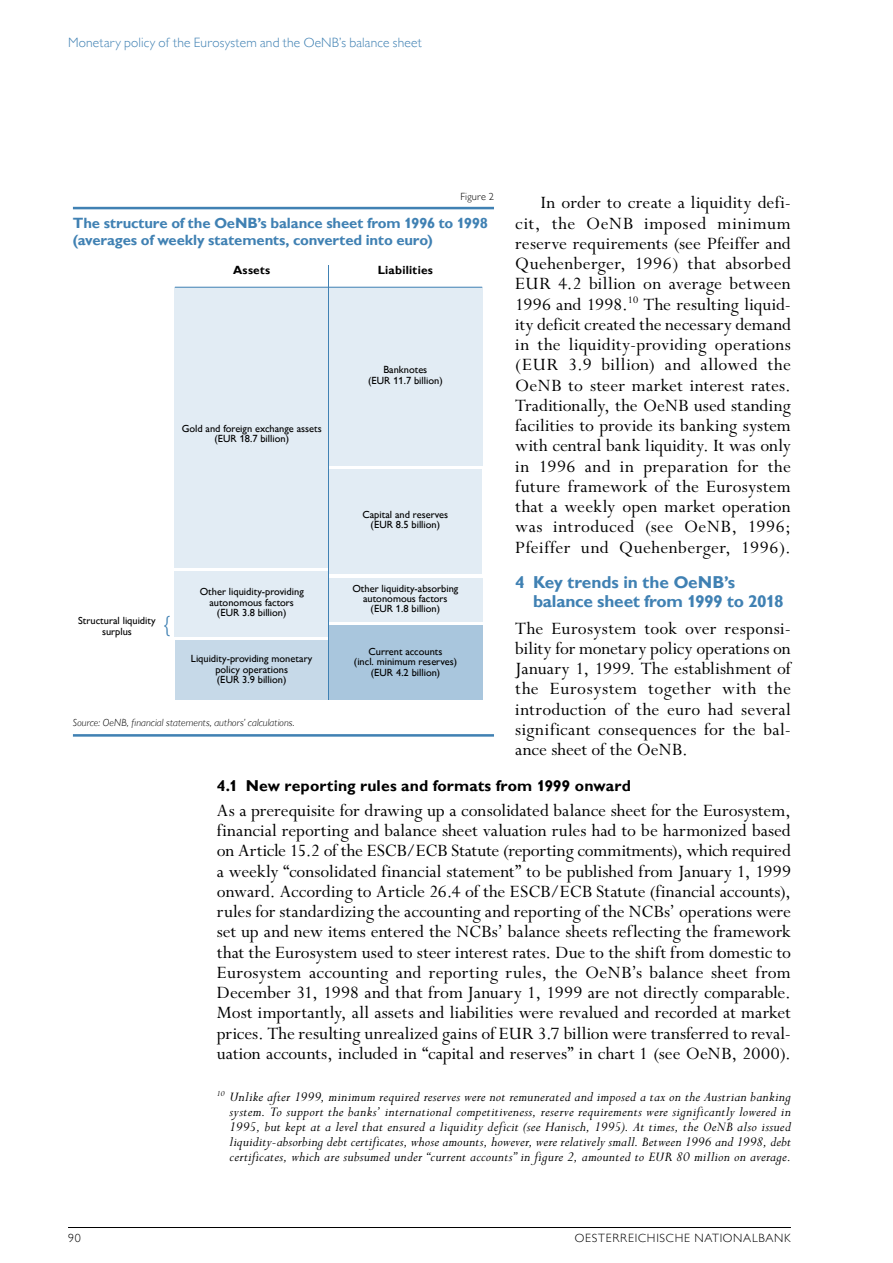
<style>
.page{position:relative;width:893px;height:1263px;background:#fff}
.page>*{position:absolute;margin:0;border:0;box-sizing:border-box;transform-origin:0 0}
.t1{font:300 22.2px "Gill Sans MT Pro";color:#4081b3}
.Text_ohne_Einzug{font:19.5px/20.2px "Perpetua Std";letter-spacing:.01em;color:#000;text-align:justify}
.Text{font:19.5px/20.2px "Perpetua Std";letter-spacing:.01em;color:#000}
.H3_Titel_blau{font:700 17.25px/19.5px "Gill Sans MT Pro";letter-spacing:-.015em;color:#4081b3}
.H4_Titel_schwarz{font:700 15.75px "Gill Sans MT Pro";letter-spacing:.005em;color:#000}
.Fussnote{font:italic 15px/15px "Perpetua Std";letter-spacing:.015em;color:#000;text-align:justify}
.t2{font:700 14.85px/16.8px "Gill Sans MT Pro";letter-spacing:-.01em;color:#4081b3}
.t3{font:300 13.5px "Gill Sans MT Pro";letter-spacing:.01em;color:#4081b3}
.t4{font:300 12px "Gill Sans MT Pro";letter-spacing:.06em;color:#000}
.t5{font:700 11.85px "Gill Sans MT Pro";letter-spacing:.02em;color:#000}
.t6{font:500 10.35px/10.4px "Gill Sans MT Pro";color:#000;text-align:center}
.t7{font:italic 300 10.35px "Gill Sans MT Pro";letter-spacing:.01em;color:#000}
.t8{font:300 10.35px "Gill Sans MT Pro";letter-spacing:.015em;color:#000}
</style>
<div class="page">
<hr style="left:68px;top:1227px;width:723px;height:1px;background:#000">
<div style="left:329px;top:578px;width:153px;height:43px;background:#e2ecf4"></div>
<div style="left:329px;top:469px;width:153px;height:105px;background:#e2ecf4"></div>
<div style="left:329px;top:287px;width:153px;height:179px;background:#e2ecf4"></div>
<div style="left:175px;top:640px;width:153px;height:60px;background:#c6d9e8"></div>
<div style="left:175px;top:571px;width:153px;height:65px;background:#e2ecf4"></div>
<div style="left:175px;top:287px;width:153px;height:280px;background:#e2ecf4"></div>
<hr style="left:73px;top:207px;width:421px;height:2px;background:#4081b3">
<hr style="left:73px;top:734px;width:421px;height:3px;background:#4081b3">
<hr style="left:175px;top:287px;width:307px;height:1px;background:#4081b3">
<div style="left:329px;top:625px;width:153px;height:74px;background:#a9c6dd"></div>
<hr style="left:328px;top:265px;width:1px;height:435px;background:#4081b3">
<p class="t3" style="left:68px;top:35px;width:355px">Monetary policy of the Eurosystem and the OeNB’s balance sheet</p>
<p class="t8" style="left:460px;top:190px;width:35px">Figure 2</p>
<p class="Text" style="left:515px;top:193px;width:277px;text-indent:26px">In order to create a liquidity defi&shy;cit, the OeNB imposed minimum reserve requirements (see Pfeiffer and Quehenberger, 1996) that absorbed EUR 4.2 billion on average between 1996 and 1998.<sup>10</sup> The resulting liquid&shy;ity deficit created the necessary demand in the liquidity-providing operations (EUR 3.9 billion) and allowed the OeNB to steer market interest rates.<br>Traditionally, the OeNB used standing facilities to provide its banking system with central bank liquidity. It was only in 1996 and in preparation for the future framework of the Eurosystem that a weekly open market operation was introduced (see OeNB, 1996; Pfeiffer und Quehenberger, 1996).</p>
<h3 class="H3_Titel_blau" style="left:533px;top:572px;width:252px;text-indent:-18px">4 Key trends in the OeNB’s balance sheet from 1999 to 2018</h3>
<p class="Text_ohne_Einzug" style="left:515px;top:619px;width:277px">The Eurosystem took over responsi&shy;bility for monetary policy operations on January 1, 1999. The establishment of the Eurosystem together with the introduction of the euro had several significant consequences for the bal&shy;ance sheet of the OeNB.</p>
<h4 class="H4_Titel_schwarz" style="left:217px;top:776px;width:415px">4.1 New reporting rules and formats from 1999 onward</h4>
<p class="Text_ohne_Einzug" style="left:217px;top:801px;width:576px">As a prerequisite for drawing up a consolidated balance sheet for the Eurosystem, financial reporting and balance sheet valuation rules had to be harmonized based on Article 15.2 of the ESCB/ECB Statute (reporting commitments), which required a weekly “consolidated financial statement” to be published from January 1, 1999 onward. According to Article 26.4 of the ESCB/ECB Statute (financial accounts), rules for standardizing the accounting and reporting of the NCBs’ operations were set up and new items entered the NCBs’ balance sheets reflecting the framework that the Eurosystem used to steer interest rates. Due to the shift from domestic to Eurosystem accounting and reporting rules, the OeNB’s balance sheet from December 31, 1998 and that from January 1, 1999 are not directly comparable.<br>Most importantly, all assets and liabilities were revalued and recorded at market prices. The resulting unrealized gains of EUR 3.7 billion were transferred to reval&shy;uation accounts, included in “capital and reserves” in chart 1 (see OeNB, 2000).</p>
<p class="Fussnote" style="left:230px;top:1090px;width:563px;text-indent:-13px"><sup>10</sup> Unlike after 1999, minimum required reserves were not remunerated and imposed a tax on the Austrian banking system. To support the banks’ international competitiveness, reserve requirements were significantly lowered in 1995, but kept at a level that ensured a liquidity deficit (see Hanisch, 1995). At times, the OeNB also issued liquidity-absorbing debt certificates, whose amounts, however, were relatively small. Between 1996 and 1998, debt certificates, which are subsumed under “current accounts” in figure 2, amounted to EUR 80 million on average.</p>
<p class="t2" style="left:73px;top:214px;width:417px">The structure of the OeNB’s balance sheet from 1996 to 1998 (averages of weekly statements, converted into euro)</p>
<p class="t5" style="left:378px;top:263px;width:57px">Liabilities</p>
<p class="t5" style="left:233px;top:263px;width:39px">Assets</p>
<p class="t6" style="left:368px;top:364px;width:76px">Banknotes<br>(EUR 11.7 billion)</p>
<p class="t6" style="left:182px;top:423px;width:142px">Gold and foreign exchange assets (EUR 18.7 billion)</p>
<p class="t6" style="left:363px;top:509px;width:87px">Capital and reserves (EUR 8.5 billion)</p>
<p class="t6" style="left:200px;top:586px;width:106px">Other liquidity-providing autonomous factors (EUR 3.8 billion)</p>
<p class="t6" style="left:352px;top:583px;width:108px">Other liquidity-absorbing autonomous factors (EUR 1.8 billion)</p>
<p class="t6" style="left:191px;top:653px;width:123px">Liquidity-providing monetary policy operations<br>(EUR 3.9 billion)</p>
<p class="t1" style="left:171px;top:642px;width:9px;rotate:-180deg">}</p>
<p class="t6" style="left:78px;top:616px;width:79px">Structural liquidity surplus</p>
<p class="t6" style="left:354px;top:646px;width:105px">Current accounts<br>(incl. minimum reserves) (EUR 4.2 billion)</p>
<p class="t7" style="left:73px;top:716px;width:223px">Source: OeNB, financial statements, authors’ calculations.</p>
<p class="t4" style="left:68px;top:1231px;width:14px">90</p>
<p class="t4" style="left:575px;top:1231px;width:218px">OESTERREICHISCHE NATIONALBANK</p>
</div>
